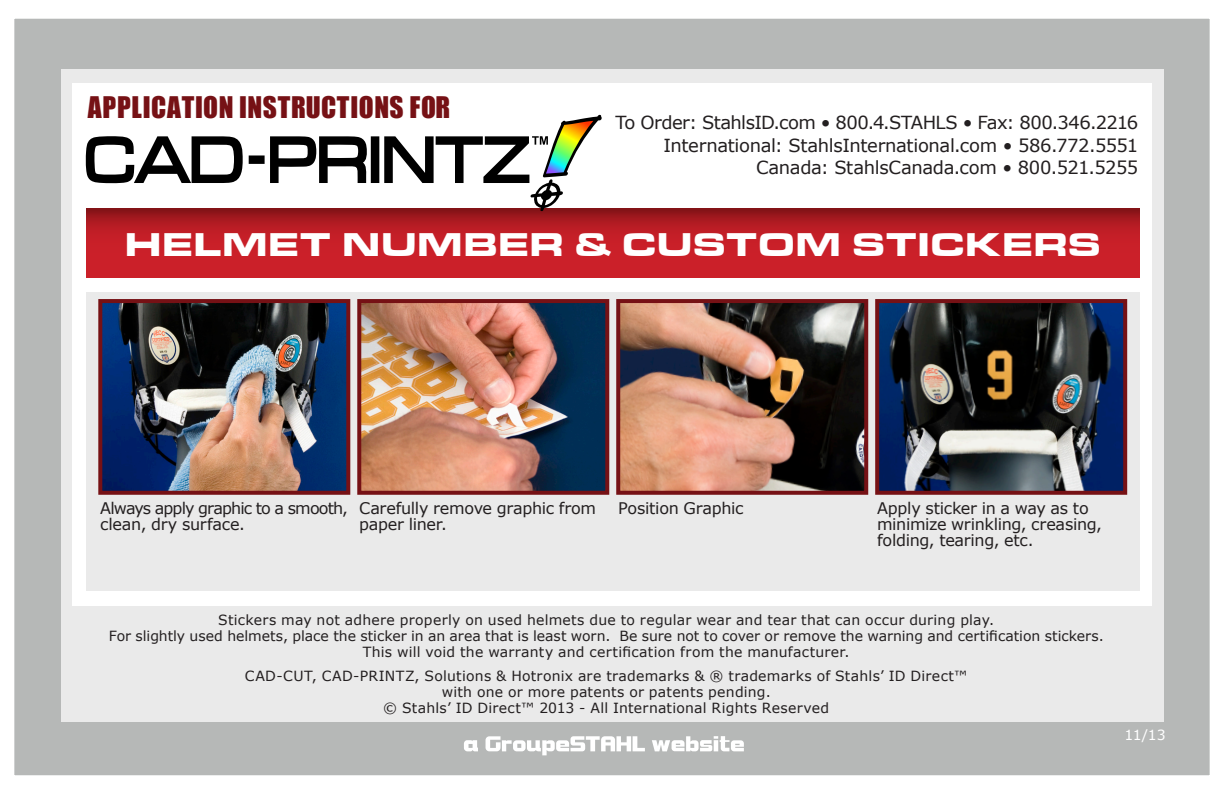
<style>
.page{position:relative;width:1224px;height:792px;background:#fff}
.page>*{position:absolute;margin:0;border:0;box-sizing:border-box;transform-origin:0 0}
.t1{font:34px "Microgramma D Bold Exte";letter-spacing:.06em;color:#fff;scale:1.06 1}
.Impact{font:27.4px "Impact";letter-spacing:.025em;color:#761115}
.med_info_9pt{font:18px "Verdana";letter-spacing:-.025em;color:#231f20}
.med_info_9pt-2{font:16px/16px "Verdana";letter-spacing:-.02em;color:#231f20}
.med_info_9pt-3{font:16px/16px "Verdana";letter-spacing:-.05em;color:#231f20}
.fine_print_7pt{font:14px "Verdana";letter-spacing:.015em;color:#231f20}
.fine_print_7pt-2{font:14px "Verdana";color:#fff}
</style>
<div class="page">
<div style="left:13px;top:18px;width:1198px;height:758px;background:#b6b8b7"></div>
<div style="left:61px;top:69px;width:1102px;height:653px;background:#eaeaea"></div>
<div style="left:72px;top:83px;width:1080px;height:523px;background:#fff"></div>
<svg style="left:464px;top:736px;width:280px;height:19px"></svg>
<svg style="left:86px;top:209px;width:1053px;height:68px;background:#be1d25"></svg>
<div style="left:86px;top:292px;width:1053px;height:299px;background:#eaeaea"></div>
<img style="left:621px;top:304px;width:242px;height:186px">
<div style="left:616px;top:299px;width:252px;height:196px;border:4px solid #761115"></div>
<img style="left:880px;top:304px;width:242px;height:186px">
<div style="left:875px;top:299px;width:252px;height:196px;border:4px solid #761115"></div>
<img style="left:103px;top:304px;width:242px;height:186px">
<div style="left:98px;top:299px;width:252px;height:196px;border:4px solid #761115"></div>
<img style="left:362px;top:304px;width:242px;height:186px">
<div style="left:357px;top:299px;width:252px;height:196px;border:4px solid #761115"></div>
<svg style="left:86px;top:114px;width:516px;height:97px"></svg>
<p class="Impact" style="left:88px;top:86px;width:364px">APPLICATION INSTRUCTIONS FOR</p>
<p class="med_info_9pt" style="left:616px;top:110px;width:524px">To Order: StahlsID.com • 800.4.STAHLS • Fax: 800.346.2216</p>
<p class="med_info_9pt" style="left:664px;top:133px;width:476px">International: StahlsInternational.com • 586.772.5551</p>
<p class="med_info_9pt" style="left:756px;top:155px;width:384px">Canada: StahlsCanada.com • 800.521.5255</p>
<p class="t1" style="left:126px;top:222px;width:921px">HELMET NUMBER &amp; CUSTOM STICKERS</p>
<p class="med_info_9pt-3" style="left:100px;top:500px;width:249px">Always apply graphic to a smooth, clean, dry surface.</p>
<p class="med_info_9pt-2" style="left:359px;top:500px;width:238px">Carefully remove graphic from paper liner.</p>
<p class="med_info_9pt-2" style="left:618px;top:500px;width:127px">Position Graphic</p>
<p class="med_info_9pt-2" style="left:877px;top:500px;width:226px">Apply sticker in a way as to minimize wrinkling, creasing, folding, tearing, etc.</p>
<p class="fine_print_7pt" style="left:218px;top:610px;width:777px">Stickers may not adhere properly on used helmets due to regular wear and tear that can occur during play.</p>
<p class="fine_print_7pt" style="left:109px;top:626px;width:997px">For slightly used helmets, place the sticker in an area that is least worn. Be sure not to cover or remove the warning and certification stickers.</p>
<p class="fine_print_7pt" style="left:363px;top:642px;width:488px">This will void the warranty and certification from the manufacturer.</p>
<p class="fine_print_7pt" style="left:245px;top:666px;width:724px">CAD-CUT, CAD-PRINTZ, Solutions &amp; Hotronix are trademarks &amp; ® trademarks of Stahls’ ID Direct™</p>
<p class="fine_print_7pt" style="left:442px;top:682px;width:331px">with one or more patents or patents pending.</p>
<p class="fine_print_7pt" style="left:383px;top:698px;width:448px">© Stahls’ ID Direct™ 2013 - All International Rights Reserved</p>
<p class="fine_print_7pt-2" style="left:1124px;top:725px;width:43px">11/13</p>
</div>
